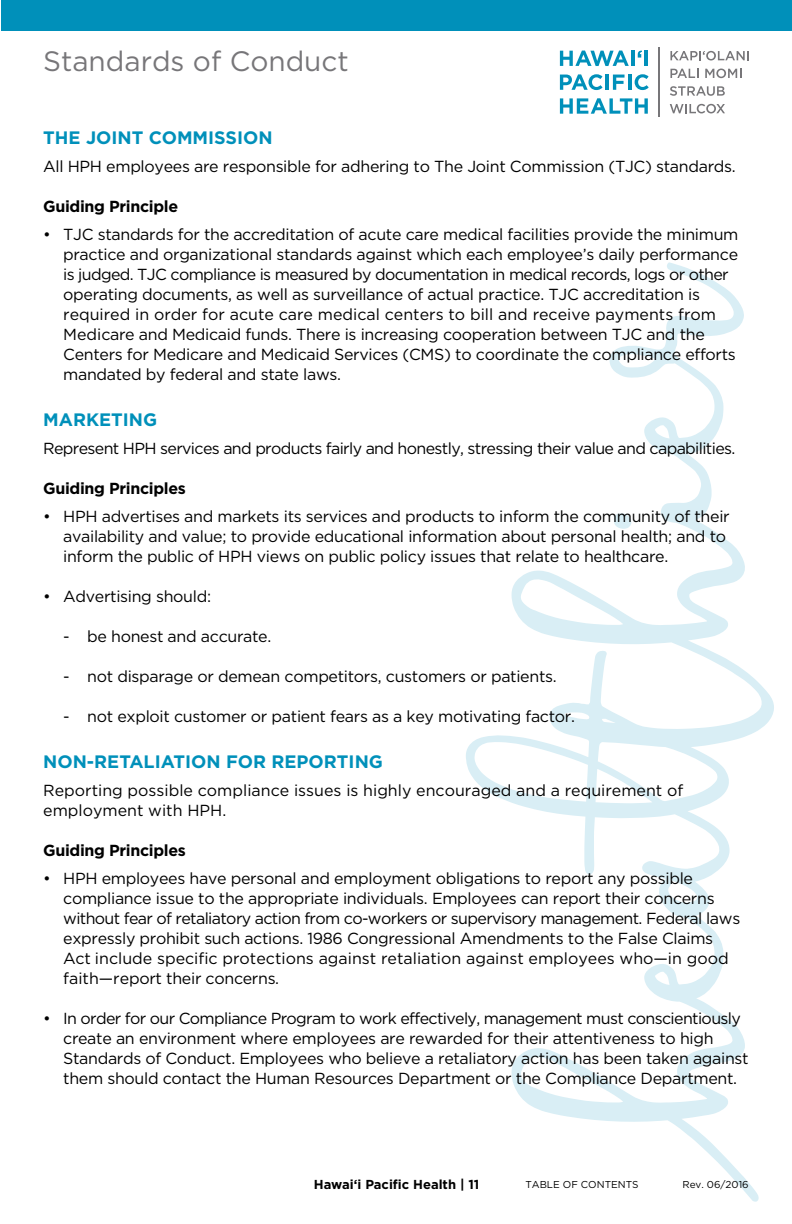
<style>
.page{position:relative;width:792px;height:1224px;background:#fff}
.page>*{position:absolute;margin:0;border:0;box-sizing:border-box;transform-origin:0 0}
.t1{font:28px "Gotham";color:#777679}
.t2{font:700 18px "Gotham";color:#0090ba}
.t3{font:16px/20px "Gotham";letter-spacing:-.02em;color:#000}
.t4{font:16px/20px "Gotham";color:#000}
.t5{font:16px "Gotham";letter-spacing:-.04em;color:#000}
.t6{font:700 16px "Gotham";letter-spacing:-.02em;color:#000}
.t7{font:700 13px "Gotham";color:#000}
.t8{font:10px "Gotham";color:#000}
</style>
<div class="page">
<svg style="left:466px;top:262px;width:308px;height:940px"></svg>
<svg style="left:614px;top:513px;width:17px;height:16px"></svg>
<svg style="left:670px;top:51px;width:79px;height:9px"></svg>
<svg style="left:670px;top:69px;width:29px;height:9px"></svg>
<svg style="left:705px;top:69px;width:36px;height:9px"></svg>
<svg style="left:670px;top:86px;width:55px;height:10px"></svg>
<svg style="left:670px;top:104px;width:55px;height:9px"></svg>
<svg style="left:560px;top:51px;width:69px;height:15px"></svg>
<hr style="left:631px;top:51px;width:4px;height:15px;background:#0090ba">
<svg style="left:638px;top:51px;width:4px;height:7px"></svg>
<hr style="left:645px;top:51px;width:3px;height:15px;background:#0090ba">
<svg style="left:560px;top:74px;width:43px;height:16px"></svg>
<hr style="left:606px;top:75px;width:3px;height:15px;background:#0090ba">
<svg style="left:613px;top:75px;width:12px;height:15px"></svg>
<hr style="left:628px;top:75px;width:3px;height:15px;background:#0090ba">
<svg style="left:635px;top:74px;width:14px;height:16px"></svg>
<svg style="left:560px;top:98px;width:88px;height:16px"></svg>
<hr style="left:659px;top:48px;width:1px;height:69px;background:#777679">
<div style="left:1px;top:0;width:791px;height:31px;background:#0090ba"></div>
<h1 class="t1" style="left:43px;top:46px;width:307px">Standards of Conduct</h1>
<p class="t2" style="left:43px;top:127px;width:231px">THE JOINT COMMISSION</p>
<p class="t3" style="left:43px;top:156px;width:692px">All HPH employees are responsible for adhering to The Joint Commission (TJC) standards.</p>
<p class="t6" style="left:43px;top:197px;width:137px">Guiding Principle</p>
<p class="t3" style="left:63px;top:224px;width:677px;text-indent:-20px">• TJC standards for the accreditation of acute care medical facilities provide the minimum practice and organizational standards against which each employee’s daily performance is judged. TJC compliance is measured by documentation in medical records, logs or other operating documents, as well as surveillance of actual practice. TJC accreditation is required in order for acute care medical centers to bill and receive payments from Medicare and Medicaid funds. There is increasing cooperation between TJC and the Centers for Medicare and Medicaid Services (CMS) to coordinate the compliance efforts mandated by federal and state laws.</p>
<p class="t2" style="left:43px;top:409px;width:116px">MARKETING</p>
<p class="t5" style="left:43px;top:439px;width:691px">Represent HPH services and products fairly and honestly, stressing their value and capabilities.</p>
<p class="t6" style="left:43px;top:479px;width:144px">Guiding Principles</p>
<p class="t3" style="left:63px;top:506px;width:668px;text-indent:-20px">• HPH advertises and markets its services and products to inform the community of their availability and value; to provide educational information about personal health; and to inform the public of HPH views on public policy issues that relate to healthcare.</p>
<p class="t3" style="left:43px;top:586px;width:169px">• Advertising should:</p>
<p class="t3" style="left:63px;top:626px;width:207px">- be honest and accurate.</p>
<p class="t3" style="left:63px;top:666px;width:493px">- not disparage or demean competitors, customers or patients.</p>
<p class="t3" style="left:63px;top:706px;width:511px">- not exploit customer or patient fears as a key motivating factor.</p>
<p class="t2" style="left:43px;top:751px;width:341px">NON-RETALIATION FOR REPORTING</p>
<p class="t4" style="left:43px;top:780px;width:642px">Reporting possible compliance issues is highly encouraged and a requirement of employment with HPH.</p>
<p class="t6" style="left:43px;top:841px;width:144px">Guiding Principles</p>
<p class="t3" style="left:63px;top:868px;width:679px;text-indent:-20px">• HPH employees have personal and employment obligations to report any possible compliance issue to the appropriate individuals. Employees can report their concerns without fear of retaliatory action from co-workers or supervisory management. Federal laws expressly prohibit such actions. 1986 Congressional Amendments to the False Claims Act include specific protections against retaliation against employees who—in good faith—report their concerns.</p>
<p class="t3" style="left:63px;top:1008px;width:687px;text-indent:-20px">• In order for our Compliance Program to work effectively, management must conscientiously create an environment where employees are rewarded for their attentiveness to high Standards of Conduct. Employees who believe a retaliatory action has been taken against them should contact the Human Resources Department or the Compliance Department.</p>
<p class="t7" style="left:314px;top:1177px;width:167px">Hawai‘i Pacific Health | 11</p>
<p class="t8" style="left:682px;top:1179px;width:68px">Rev. 06/2016</p>
<p class="t8" style="left:525px;top:1179px;width:115px">TABLE OF CONTENTS</p>
</div>
